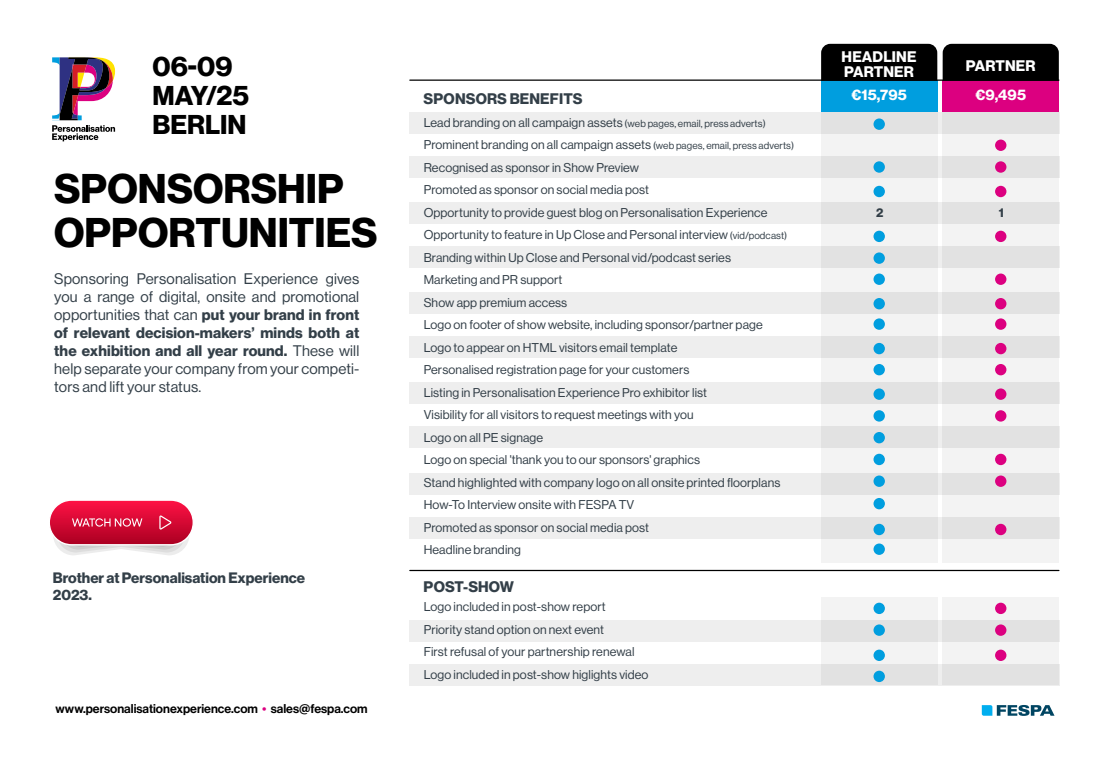
<style>
.page{position:relative;width:1099px;height:762px;background:#fff}
.page>*{position:absolute;margin:0;border:0;box-sizing:border-box;transform-origin:0 0}
.t1{font:40.62px/44.5px "N Haas Grotesk DS Pro 75 Bd";color:#000}
.t2{font:26.62px/29.2px "N Haas Grotesk DS Pro 75 Bd";color:#000}
.t3{font:15px/18px "N Haas Grotesk DS Pro 55 Rg";letter-spacing:.01em;color:#333f48;text-align:justify}
.t4{font:15px/18px "N Haas Grotesk DS Pro 75 Bd";letter-spacing:.01em;color:#333f48}
.t5{font:15px/15px "N Haas Grotesk DS Pro 75 Bd";letter-spacing:.01em;color:#fff}
.t6{font:14.75px/16.1px "N Haas Grotesk DS Pro 75 Bd";color:#333f48}
.t7{font:12.5px/22.5px "N Haas Grotesk DS Pro 55 Rg";letter-spacing:.01em;color:#333f48}
.t8{font:12.5px "N Haas Grotesk DS Pro 65 Md";color:#000}
.t9{font:12.5px "N Haas Grotesk DS Pro 75 Bd";color:#333f48}
.s1{font-family:"N Haas Grotesk DS Pro 75 Bd"}
.s2{font-family:"N Haas Grotesk DS Pro 55 Rg"}
.s3{color:#dc0080}
.s4{font-size:10px}
</style>
<div class="page">
<div style="left:821px;top:60px;width:116px;height:503px;background:#f3f3f3"></div>
<div style="left:942px;top:60px;width:116px;height:503px;background:#f3f3f3"></div>
<div style="left:821px;top:597px;width:116px;height:88px;background:#f3f3f3"></div>
<div style="left:942px;top:597px;width:116px;height:88px;background:#f3f3f3"></div>
<div style="left:408px;top:112px;width:651px;height:21px;background:#eee"></div>
<div style="left:408px;top:157px;width:651px;height:21px;background:#eee"></div>
<div style="left:408px;top:202px;width:651px;height:21px;background:#eee"></div>
<div style="left:408px;top:247px;width:651px;height:21px;background:#eee"></div>
<div style="left:408px;top:292px;width:651px;height:21px;background:#eee"></div>
<div style="left:408px;top:337px;width:651px;height:21px;background:#eee"></div>
<div style="left:408px;top:382px;width:651px;height:21px;background:#eee"></div>
<div style="left:408px;top:427px;width:651px;height:21px;background:#eee"></div>
<div style="left:408px;top:473px;width:651px;height:21px;background:#eee"></div>
<div style="left:408px;top:517px;width:651px;height:21px;background:#eee"></div>
<div style="left:408px;top:620px;width:651px;height:21px;background:#eee"></div>
<div style="left:408px;top:665px;width:651px;height:21px;background:#eee"></div>
<div style="left:821px;top:81px;width:116px;height:31px;background:#009edf"></div>
<div style="left:873px;top:118px;width:11px;height:12px;background:#009edf;border-radius:50%"></div>
<div style="left:873px;top:161px;width:11px;height:12px;background:#009edf;border-radius:50%"></div>
<div style="left:873px;top:186px;width:11px;height:11px;background:#009edf;border-radius:50%"></div>
<div style="left:995px;top:140px;width:11px;height:11px;background:#dc0080;border-radius:50%"></div>
<div style="left:995px;top:161px;width:11px;height:12px;background:#dc0080;border-radius:50%"></div>
<div style="left:995px;top:186px;width:11px;height:11px;background:#dc0080;border-radius:50%"></div>
<div style="left:873px;top:273px;width:11px;height:12px;background:#009edf;border-radius:50%"></div>
<div style="left:873px;top:298px;width:11px;height:11px;background:#009edf;border-radius:50%"></div>
<div style="left:995px;top:273px;width:11px;height:12px;background:#dc0080;border-radius:50%"></div>
<div style="left:995px;top:298px;width:11px;height:11px;background:#dc0080;border-radius:50%"></div>
<div style="left:873px;top:318px;width:11px;height:12px;background:#009edf;border-radius:50%"></div>
<div style="left:873px;top:343px;width:11px;height:11px;background:#009edf;border-radius:50%"></div>
<div style="left:995px;top:318px;width:11px;height:12px;background:#dc0080;border-radius:50%"></div>
<div style="left:995px;top:343px;width:11px;height:11px;background:#dc0080;border-radius:50%"></div>
<div style="left:873px;top:364px;width:11px;height:11px;background:#009edf;border-radius:50%"></div>
<div style="left:873px;top:388px;width:11px;height:12px;background:#009edf;border-radius:50%"></div>
<div style="left:995px;top:364px;width:11px;height:11px;background:#dc0080;border-radius:50%"></div>
<div style="left:995px;top:388px;width:11px;height:12px;background:#dc0080;border-radius:50%"></div>
<div style="left:873px;top:410px;width:11px;height:12px;background:#009edf;border-radius:50%"></div>
<div style="left:873px;top:432px;width:11px;height:11px;background:#009edf;border-radius:50%"></div>
<div style="left:995px;top:410px;width:11px;height:12px;background:#dc0080;border-radius:50%"></div>
<div style="left:873px;top:454px;width:11px;height:11px;background:#009edf;border-radius:50%"></div>
<div style="left:995px;top:454px;width:11px;height:11px;background:#dc0080;border-radius:50%"></div>
<div style="left:873px;top:475px;width:11px;height:12px;background:#009edf;border-radius:50%"></div>
<div style="left:873px;top:543px;width:11px;height:12px;background:#009edf;border-radius:50%"></div>
<div style="left:873px;top:671px;width:11px;height:11px;background:#009edf;border-radius:50%"></div>
<div style="left:873px;top:498px;width:11px;height:11px;background:#009edf;border-radius:50%"></div>
<div style="left:995px;top:475px;width:11px;height:12px;background:#dc0080;border-radius:50%"></div>
<div style="left:873px;top:624px;width:11px;height:12px;background:#009edf;border-radius:50%"></div>
<div style="left:995px;top:624px;width:11px;height:12px;background:#dc0080;border-radius:50%"></div>
<div style="left:873px;top:649px;width:11px;height:12px;background:#009edf;border-radius:50%"></div>
<div style="left:995px;top:649px;width:11px;height:12px;background:#dc0080;border-radius:50%"></div>
<div style="left:873px;top:603px;width:11px;height:11px;background:#009edf;border-radius:50%"></div>
<div style="left:995px;top:603px;width:11px;height:11px;background:#dc0080;border-radius:50%"></div>
<div style="left:873px;top:524px;width:11px;height:11px;background:#009edf;border-radius:50%"></div>
<div style="left:995px;top:524px;width:11px;height:11px;background:#dc0080;border-radius:50%"></div>
<div style="left:873px;top:231px;width:11px;height:11px;background:#009edf;border-radius:50%"></div>
<div style="left:873px;top:252px;width:11px;height:12px;background:#009edf;border-radius:50%"></div>
<div style="left:995px;top:231px;width:11px;height:11px;background:#dc0080;border-radius:50%"></div>
<div style="left:942px;top:81px;width:116px;height:31px;background:#dc0080"></div>
<div style="left:821px;top:44px;width:237px;height:36px;background:#000"></div>
<svg style="left:52px;top:57px;width:63px;height:84px"></svg>
<svg style="left:981px;top:705px;width:73px;height:11px"></svg>
<svg style="left:53px;top:514px;width:136px;height:41px"></svg>
<svg style="left:57px;top:514px;width:128px;height:38px"></svg>
<svg style="left:61px;top:515px;width:121px;height:34px"></svg>
<div style="left:65px;top:515px;width:113px;height:32px;background:#e7e7e7;border-radius:16px"></div>
<svg style="left:50px;top:500px;width:143px;height:45px;background:#da2b4f"></svg>
<hr style="left:410px;top:570px;width:648px;height:1px;background:#000">
<hr style="left:410px;top:80px;width:648px;height:1px;background:#000">
<h2 class="t2" style="left:153px;top:52px;width:98px">06-09<br>MAY/25<br>BERLIN</h2>
<h1 class="t1" style="left:54px;top:167px;width:325px">SPONSORSHIP<br>OPPORTUNITIES</h1>
<p class="t3" style="left:54px;top:270px;width:306px">Sponsoring Personalisation Experience gives you a range of digital, onsite and promotional opportunities that can <span class="s1">put your brand in front</span></p>
<p class="t4" style="left:54px;top:324px;width:306px">of relevant decision-makers’ minds both at the exhibition and all year round. <span class="s2">These will</span></p>
<p class="t3" style="left:54px;top:360px;width:306px">help separate your company from your competi&shy;tors and lift your status.</p>
<p class="t6" style="left:53px;top:570px;width:254px">Brother at Personalisation Experience<br>2023.</p>
<p class="t8" style="left:55px;top:701px;width:314px">www.personalisationexperience.com <span class="s3">•</span> sales@fespa.com</p>
<p class="t4" style="left:423px;top:90px;width:160px">SPONSORS BENEFITS</p>
<p class="t7" style="left:423px;top:111px;width:372px">Lead branding on all campaign assets <span class="s4">(web pages, email, press adverts)<br></span>Prominent branding on all campaign assets <span class="s4">(web pages, email, press adverts)<br></span>Recognised as sponsor in Show Preview<br>Promoted as sponsor on social media post<br>Opportunity to provide guest blog on Personalisation Experience Opportunity to feature in Up Close and Personal interview <span class="s4">(vid/podcast)<br></span>Branding within Up Close and Personal vid/podcast series<br>Marketing and PR support<br>Show app premium access<br>Logo on footer of show website, including sponsor/partner page<br>Logo to appear on HTML visitors email template<br>Personalised registration page for your customers<br>Listing in Personalisation Experience Pro exhibitor list<br>Visibility for all visitors to request meetings with you<br>Logo on all PE signage<br>Logo on special 'thank you to our sponsors' graphics<br>Stand highlighted with company logo on all onsite printed floorplans How-To Interview onsite with FESPA TV<br>Promoted as sponsor on social media post<br>Headline branding</p>
<p class="t4" style="left:423px;top:578px;width:92px">POST-SHOW</p>
<p class="t7" style="left:423px;top:596px;width:226px">Logo included in post-show report<br>Priority stand option on next event<br>First refusal of your partnership renewal Logo included in post-show higlights video</p>
<p class="t5" style="left:841px;top:49px;width:76px">HEADLINE<br>PARTNER</p>
<p class="t5" style="left:851px;top:87px;width:57px">€15,795</p>
<p class="t9" style="left:876px;top:205px;width:9px">2</p>
<p class="t5" style="left:965px;top:52px;width:71px;line-height:28.5px;text-align:center">PARTNER €9,495</p>
<p class="t9" style="left:998px;top:205px;width:7px">1</p>
</div>
